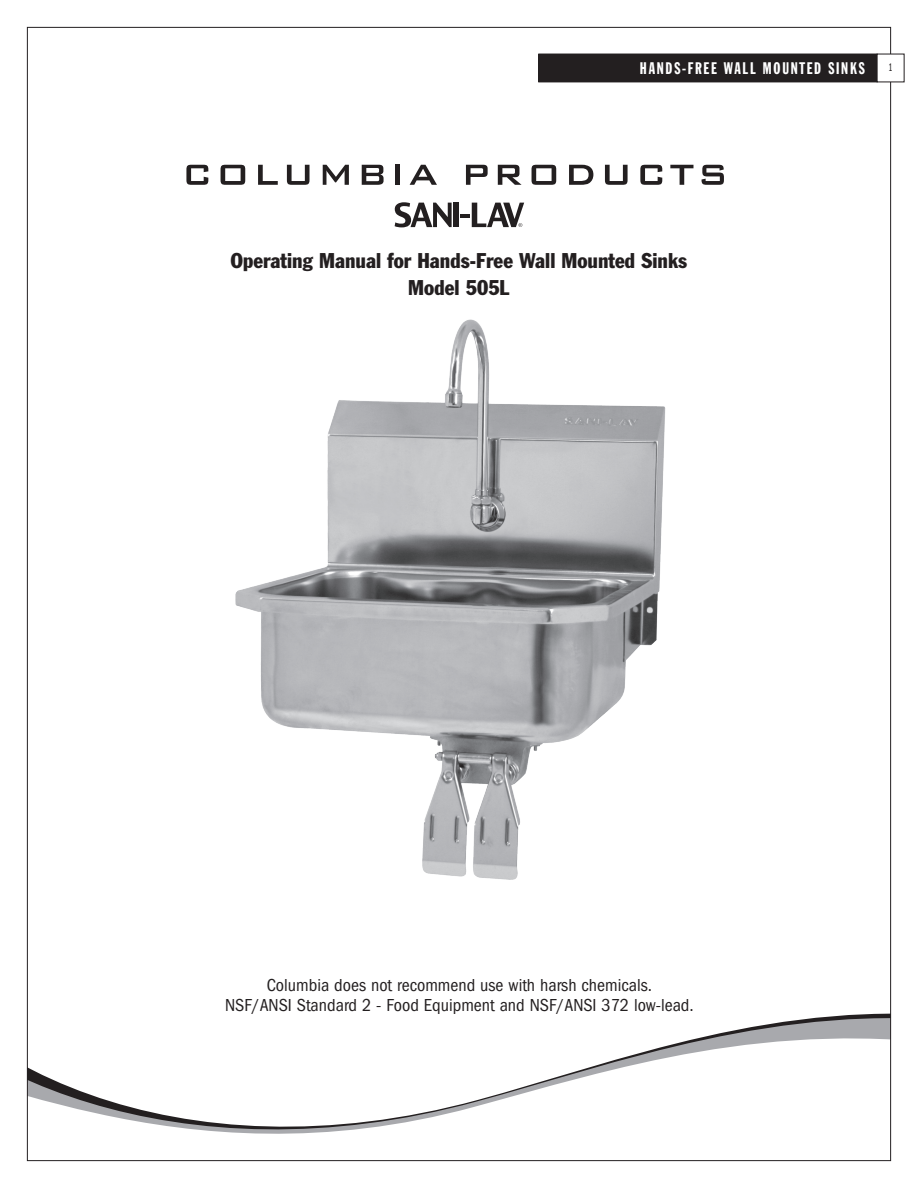
<style>
.page{position:relative;width:918px;height:1188px;background:#fff}
.page>*{position:absolute;margin:0;border:0;box-sizing:border-box;transform-origin:0 0}
.body{font:condensed 21px "Franklin Gothic";color:#231f20}
.head{font:condensed 18px "ITC Franklin Gothic Std";color:#231f20}
.t1{font:16.5px "Franklin Gothic Extra Cond";letter-spacing:.105em;color:#fff}
.t2{font:11.4px "ITC Franklin Gothic Std Bk X Cp";color:#231f20}
</style>
<div class="page">
<svg style="left:29px;top:1013px;width:860px;height:121px"></svg>
<div style="left:539px;top:54px;width:338px;height:28px;background:#231f20"></div>
<svg style="left:395px;top:202px;width:57px;height:25px"></svg>
<div style="left:454px;top:203px;width:5px;height:24px;background:#231f20"></div>
<svg style="left:461px;top:203px;width:63px;height:24px"></svg>
<svg style="left:186px;top:165px;width:22px;height:20px"></svg>
<svg style="left:221px;top:165px;width:24px;height:20px"></svg>
<svg style="left:258px;top:165px;width:20px;height:20px"></svg>
<svg style="left:287px;top:165px;width:23px;height:20px"></svg>
<svg style="left:323px;top:165px;width:26px;height:20px"></svg>
<svg style="left:362px;top:165px;width:22px;height:20px"></svg>
<hr style="left:396px;top:165px;width:4px;height:20px;background:#231f20">
<svg style="left:410px;top:165px;width:27px;height:20px"></svg>
<svg style="left:466px;top:165px;width:22px;height:20px"></svg>
<svg style="left:498px;top:165px;width:24px;height:20px"></svg>
<svg style="left:532px;top:165px;width:24px;height:20px"></svg>
<svg style="left:569px;top:165px;width:24px;height:20px"></svg>
<svg style="left:605px;top:165px;width:23px;height:20px"></svg>
<svg style="left:640px;top:165px;width:22px;height:20px"></svg>
<svg style="left:670px;top:165px;width:23px;height:20px"></svg>
<svg style="left:702px;top:165px;width:22px;height:20px"></svg>
<img style="left:235px;top:319px;width:431px;height:561px">
<p class="t1" style="left:640px;top:59px;width:226px">HANDS-FREE WALL MOUNTED SINKS</p>
<p class="t2" style="left:889px;top:61px;width:5px">1</p>
<p class="body" style="left:231px;top:247px;width:458px">Operating Manual for Hands-Free Wall Mounted Sinks</p>
<p class="body" style="left:408px;top:275px;width:103px">Model 505L</p>
<p class="head" style="left:267px;top:975px;width:387px">Columbia does not recommend use with harsh chemicals.</p>
<p class="head" style="left:225px;top:995px;width:470px">NSF/ANSI Standard 2 - Food Equipment and NSF/ANSI 372 low-lead.</p>
</div>
